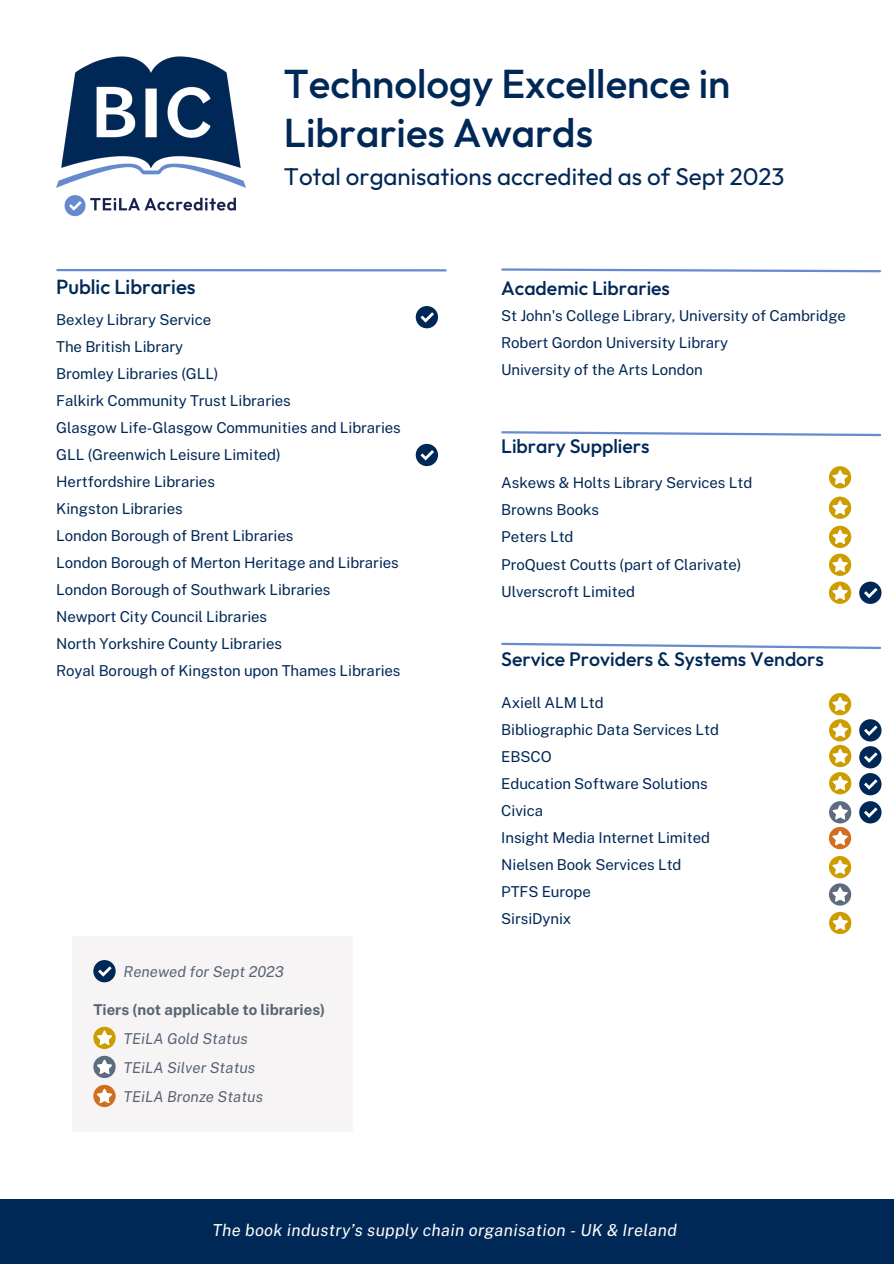
<style>
.page{position:relative;width:894px;height:1264px;background:#fff}
.page>*{position:absolute;margin:0;border:0;box-sizing:border-box;transform-origin:0 0}
.t1{font:500 40.35px/48.3px "Outfit";color:#002856}
.t2{font:24.15px "Outfit";color:#002856}
.t3{font:500 20.4px "Outfit";color:#002856}
.t4{font:500 19.5px "Outfit";color:#002856}
.t5{font:italic 16.5px "Public Sans";letter-spacing:.015em;color:#fff}
.t6{font:15px "Public Sans";letter-spacing:-.005em;color:#002856}
.t7{font:italic 15px "Public Sans";color:#586474}
.t8{font:700 15px "Public Sans";color:#586474}
</style>
<div class="page">
<hr style="left:57px;top:269px;width:388px;height:2px;background:#688ace">
<svg style="left:501px;top:268px;width:381px;height:5px"></svg>
<svg style="left:501px;top:642px;width:380px;height:7px"></svg>
<svg style="left:501px;top:431px;width:381px;height:6px"></svg>
<div style="left:0;top:1198px;width:893px;height:65px;background:#002856"></div>
<img style="left:56px;top:56px;width:189px;height:161px">
<div style="left:72px;top:935px;width:280px;height:196px;background:#f7f4f5"></div>
<div style="left:93px;top:960px;width:23px;height:22px;background:#002856;border-radius:50%"></div>
<svg style="left:98px;top:966px;width:14px;height:10px"></svg>
<svg style="left:93px;top:1026px;width:23px;height:23px"></svg>
<svg style="left:93px;top:1055px;width:23px;height:23px"></svg>
<svg style="left:93px;top:1084px;width:23px;height:23px"></svg>
<div style="left:415px;top:444px;width:23px;height:22px;background:#002856;border-radius:50%"></div>
<svg style="left:420px;top:450px;width:14px;height:10px"></svg>
<svg style="left:828px;top:856px;width:22px;height:49px"></svg>
<div style="left:859px;top:801px;width:22px;height:22px;background:#002856;border-radius:50%"></div>
<svg style="left:864px;top:807px;width:13px;height:10px"></svg>
<svg style="left:829px;top:911px;width:22px;height:23px"></svg>
<svg style="left:829px;top:466px;width:22px;height:22px"></svg>
<svg style="left:828px;top:496px;width:22px;height:23px"></svg>
<svg style="left:828px;top:801px;width:23px;height:48px"></svg>
<svg style="left:828px;top:525px;width:23px;height:79px"></svg>
<svg style="left:828px;top:693px;width:23px;height:101px"></svg>
<div style="left:859px;top:746px;width:22px;height:22px;background:#002856;border-radius:50%"></div>
<svg style="left:864px;top:752px;width:13px;height:10px"></svg>
<div style="left:859px;top:773px;width:22px;height:22px;background:#002856;border-radius:50%"></div>
<svg style="left:864px;top:779px;width:13px;height:10px"></svg>
<div style="left:859px;top:719px;width:22px;height:22px;background:#002856;border-radius:50%"></div>
<svg style="left:864px;top:725px;width:13px;height:11px"></svg>
<div style="left:415px;top:306px;width:23px;height:22px;background:#002856;border-radius:50%"></div>
<svg style="left:420px;top:312px;width:14px;height:11px"></svg>
<div style="left:859px;top:581px;width:22px;height:23px;background:#002856;border-radius:50%"></div>
<svg style="left:864px;top:588px;width:13px;height:10px"></svg>
<p class="t3" style="left:56px;top:274px;width:141px">Public Libraries</p>
<p class="t1" style="left:284px;top:59px;width:448px">Technology Excellence in<br>Libraries Awards</p>
<p class="t2" style="left:284px;top:161px;width:502px">Total organisations accredited as of Sept 2023</p>
<p class="t4" style="left:501px;top:275px;width:170px">Academic Libraries</p>
<p class="t6" style="left:56px;top:310px;width:156px">Bexley Library Service</p>
<p class="t6" style="left:56px;top:337px;width:128px">The British Library</p>
<p class="t6" style="left:56px;top:364px;width:164px">Bromley Libraries (GLL)</p>
<p class="t6" style="left:56px;top:391px;width:236px">Falkirk Community Trust Libraries</p>
<p class="t6" style="left:56px;top:418px;width:346px">Glasgow Life-Glasgow Communities and Libraries</p>
<p class="t6" style="left:56px;top:445px;width:226px">GLL (Greenwich Leisure Limited)</p>
<p class="t6" style="left:56px;top:472px;width:160px">Hertfordshire Libraries</p>
<p class="t6" style="left:56px;top:499px;width:128px">Kingston Libraries</p>
<p class="t6" style="left:56px;top:526px;width:239px">London Borough of Brent Libraries</p>
<p class="t6" style="left:56px;top:553px;width:344px">London Borough of Merton Heritage and Libraries</p>
<p class="t6" style="left:56px;top:580px;width:276px">London Borough of Southwark Libraries</p>
<p class="t6" style="left:56px;top:607px;width:212px">Newport City Council Libraries</p>
<p class="t6" style="left:56px;top:634px;width:227px">North Yorkshire County Libraries</p>
<p class="t6" style="left:56px;top:661px;width:346px">Royal Borough of Kingston upon Thames Libraries</p>
<p class="t7" style="left:123px;top:962px;width:162px">Renewed for Sept 2023</p>
<p class="t8" style="left:93px;top:1000px;width:233px">Tiers (not applicable to libraries)</p>
<p class="t7" style="left:123px;top:1029px;width:126px">TEiLA Gold Status</p>
<p class="t7" style="left:123px;top:1058px;width:133px">TEiLA Silver Status</p>
<p class="t7" style="left:123px;top:1087px;width:141px">TEiLA Bronze Status</p>
<p class="t6" style="left:501px;top:306px;width:346px">St John's College Library, University of Cambridge</p>
<p class="t6" style="left:501px;top:333px;width:228px">Robert Gordon University Library</p>
<p class="t6" style="left:501px;top:360px;width:203px">University of the Arts London</p>
<p class="t4" style="left:501px;top:434px;width:150px">Library Suppliers</p>
<p class="t6" style="left:501px;top:474px;width:252px">Askews &amp; Holts Library Services Ltd</p>
<p class="t6" style="left:501px;top:501px;width:99px">Browns Books</p>
<p class="t6" style="left:501px;top:528px;width:74px">Peters Ltd</p>
<p class="t6" style="left:501px;top:555px;width:241px">ProQuest Coutts (part of Clarivate)</p>
<p class="t6" style="left:501px;top:582px;width:135px">Ulverscroft Limited</p>
<p class="t4" style="left:501px;top:646px;width:324px">Service Providers &amp; Systems Vendors</p>
<p class="t6" style="left:501px;top:693px;width:104px">Axiell ALM Ltd</p>
<p class="t6" style="left:501px;top:720px;width:219px">Bibliographic Data Services Ltd</p>
<p class="t6" style="left:501px;top:747px;width:52px">EBSCO</p>
<p class="t6" style="left:501px;top:774px;width:208px">Education Software Solutions</p>
<p class="t6" style="left:501px;top:801px;width:43px">Civica</p>
<p class="t6" style="left:501px;top:828px;width:210px">Insight Media Internet Limited</p>
<p class="t6" style="left:501px;top:855px;width:182px">Nielsen Book Services Ltd</p>
<p class="t6" style="left:501px;top:882px;width:91px">PTFS Europe</p>
<p class="t6" style="left:501px;top:909px;width:72px">SirsiDynix</p>
<p class="t5" style="left:212px;top:1220px;width:465px">The book industry’s supply chain organisation - UK &amp; Ireland</p>
</div>
